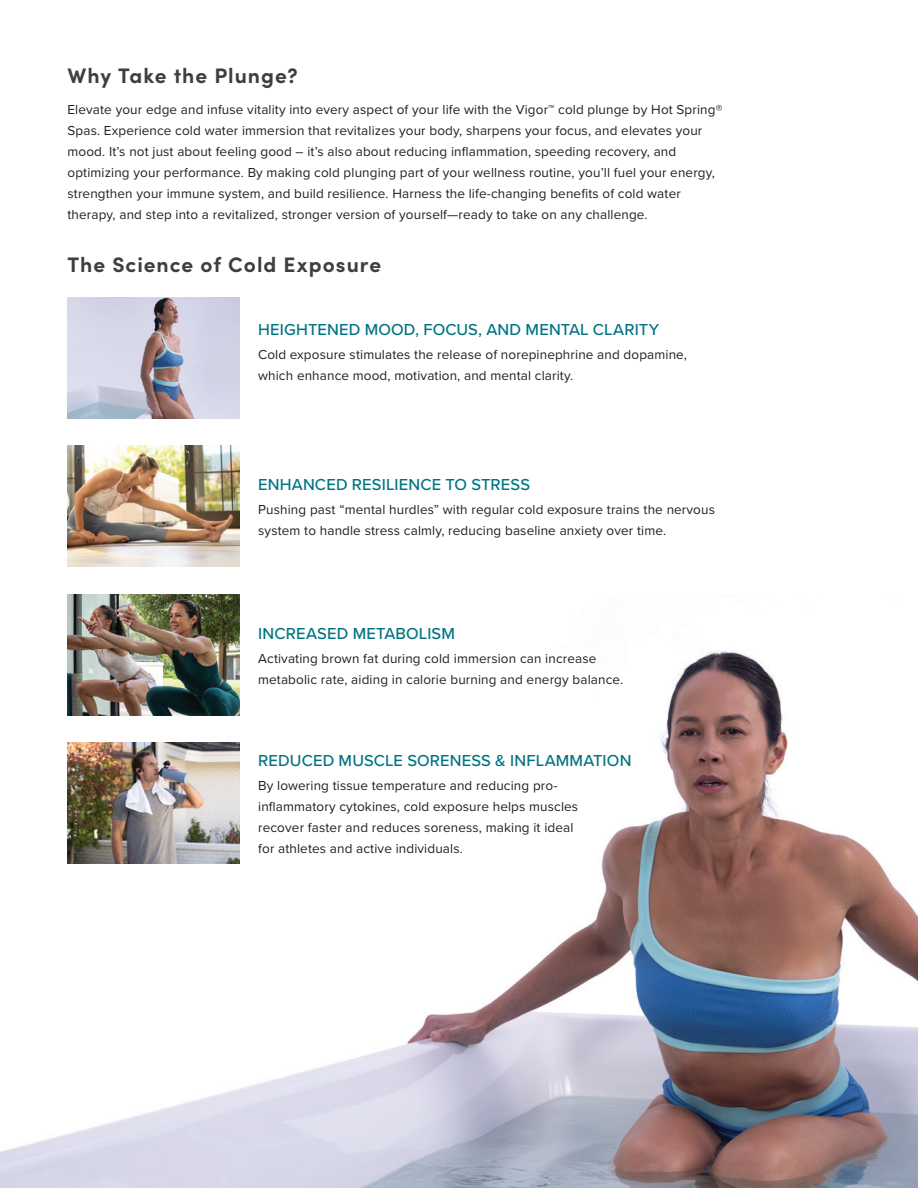
<style>
.page{position:relative;width:918px;height:1188px;background:#fff}
.page>*{position:absolute;margin:0;border:0;box-sizing:border-box;transform-origin:0 0}
.t1{font:700 21px "Sofia Pro";letter-spacing:.045em;color:#3e3e3f}
.t2{font:500 16.5px "Proxima Nova";letter-spacing:.01em;color:#007482}
.t3{font:13.5px/21px "Proxima Nova";letter-spacing:.01em;color:#231f20}
</style>
<div class="page">
<img style="left:68px;top:297px;width:171px;height:121px">
<img style="left:68px;top:446px;width:171px;height:121px">
<img style="left:0;top:594px;width:918px;height:594px">
<img style="left:68px;top:742px;width:171px;height:122px">
<img style="left:68px;top:594px;width:171px;height:122px">
<h1 class="t1" style="left:68px;top:60px;width:232px">Why Take the Plunge?</h1>
<p class="t3" style="left:68px;top:98px;width:656px">Elevate your edge and infuse vitality into every aspect of your life with the Vigor™ cold plunge by Hot Spring® Spas. Experience cold water immersion that revitalizes your body, sharpens your focus, and elevates your mood. It’s not just about feeling good – it’s also about reducing inflammation, speeding recovery, and optimizing your performance. By making cold plunging part of your wellness routine, you’ll fuel your energy, strengthen your immune system, and build resilience. Harness the life-changing benefits of cold water therapy, and step into a revitalized, stronger version of yourself—ready to take on any challenge.</p>
<h1 class="t1" style="left:68px;top:248px;width:315px">The Science of Cold Exposure</h1>
<p class="t2" style="left:258px;top:317px;width:403px">HEIGHTENED MOOD, FOCUS, AND MENTAL CLARITY</p>
<p class="t3" style="left:258px;top:344px;width:430px">Cold exposure stimulates the release of norepinephrine and dopamine, which enhance mood, motivation, and mental clarity.</p>
<p class="t2" style="left:258px;top:472px;width:273px">ENHANCED RESILIENCE TO STRESS</p>
<p class="t3" style="left:258px;top:499px;width:458px">Pushing past “mental hurdles” with regular cold exposure trains the nervous system to handle stress calmly, reducing baseline anxiety over time.</p>
<p class="t2" style="left:258px;top:621px;width:198px">INCREASED METABOLISM</p>
<p class="t3" style="left:258px;top:647px;width:367px">Activating brown fat during cold immersion can increase metabolic rate, aiding in calorie burning and energy balance.</p>
<p class="t2" style="left:258px;top:748px;width:375px">REDUCED MUSCLE SORENESS &amp; INFLAMMATION</p>
<p class="t3" style="left:258px;top:775px;width:322px">By lowering tissue temperature and reducing pro&shy;inflammatory cytokines, cold exposure helps muscles recover faster and reduces soreness, making it ideal for athletes and active individuals.</p>
</div>
